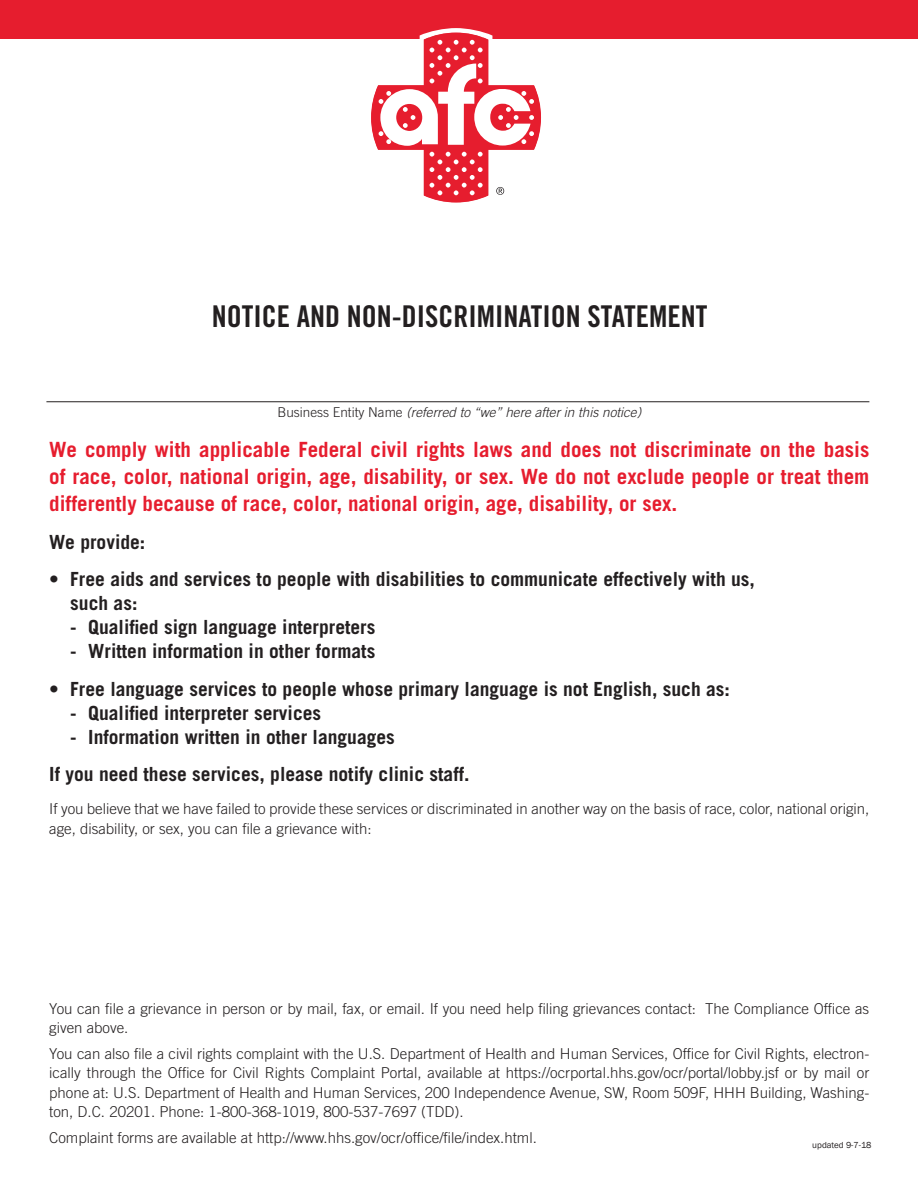
<style>
.page{position:relative;width:918px;height:1188px;background:#fff}
.page>*{position:absolute;margin:0;border:0;box-sizing:border-box;transform-origin:0 0}
.t1{font:30px "Trade Gothic Bold Cond Twenty";color:#231f20}
.t2{font:700 21px/27px "Trade Gothic";color:#e61d2e;text-align:justify}
.t3{font:700 19.5px/24px "Trade Gothic";color:#231f20}
.t4{font:300 15px/19.5px "Trade Gothic";color:#231f20}
.t5{font:italic 300 13.5px "Trade Gothic";color:#231f20}
.t6{font:9px "Franklin Gothic";color:#231f20}
.s1{font-style:normal}
</style>
<div class="page">
<div style="left:0;top:0;width:918px;height:39px;background:#e61d2e"></div>
<svg style="left:371px;top:28px;width:170px;height:175px"></svg>
<hr style="left:46px;top:402px;width:823px;height:1px;background:#231f20">
<p class="t1" style="left:212px;top:299px;width:497px">NOTICE AND NON-DISCRIMINATION STATEMENT</p>
<p class="t5" style="left:277px;top:404px;width:365px"><span class="s1">Business Entity Name</span> (referred to “we” here after in this notice)</p>
<p class="t2" style="left:49px;top:436px;width:822px">We comply with applicable Federal civil rights laws and does not discriminate on the basis of race, color, national origin, age, disability, or sex. We do not exclude people or treat them differently because of race, color, national origin, age, disability, or sex.</p>
<p class="t3" style="left:49px;top:529px;width:98px">We provide:</p>
<p class="t3" style="left:70px;top:567px;width:686px;text-indent:-21px">• Free aids and services to people with disabilities to communicate effectively with us, such as:</p>
<p class="t3" style="left:70px;top:615px;width:307px">- Qualified sign language interpreters</p>
<p class="t3" style="left:70px;top:639px;width:307px">- Written information in other formats</p>
<p class="t3" style="left:49px;top:676px;width:682px">• Free language services to people whose primary language is not English, such as:</p>
<p class="t3" style="left:70px;top:700px;width:252px">- Qualified interpreter services</p>
<p class="t3" style="left:70px;top:724px;width:326px">- Information written in other languages</p>
<p class="t3" style="left:49px;top:762px;width:422px">If you need these services, please notify clinic staff.</p>
<p class="t4" style="left:49px;top:799px;width:822px">If you believe that we have failed to provide these services or discriminated in another way on the basis of race, color, national origin, age, disability, or sex, you can file a grievance with:</p>
<p class="t4" style="left:49px;top:998px;width:821px">You can file a grievance in person or by mail, fax, or email. If you need help filing grievances contact: The Compliance Office as given above.</p>
<p class="t4" style="left:49px;top:1043px;width:822px;text-align:justify">You can also file a civil rights complaint with the U.S. Department of Health and Human Services, Office for Civil Rights, electron&shy;ically through the Office for Civil Rights Complaint Portal, available at https://ocrportal.hhs.gov/ocr/portal/lobby.jsf or by mail or phone at: U.S. Department of Health and Human Services, 200 Independence Avenue, SW, Room 509F, HHH Building, Washing&shy;ton, D.C. 20201. Phone: 1-800-368-1019, 800-537-7697 (TDD).</p>
<p class="t4" style="left:49px;top:1127px;width:489px">Complaint forms are available at http://www.hhs.gov/ocr/office/file/index.html.</p>
<p class="t6" style="left:812px;top:1139px;width:61px">updated 9-7-18</p>
</div>
